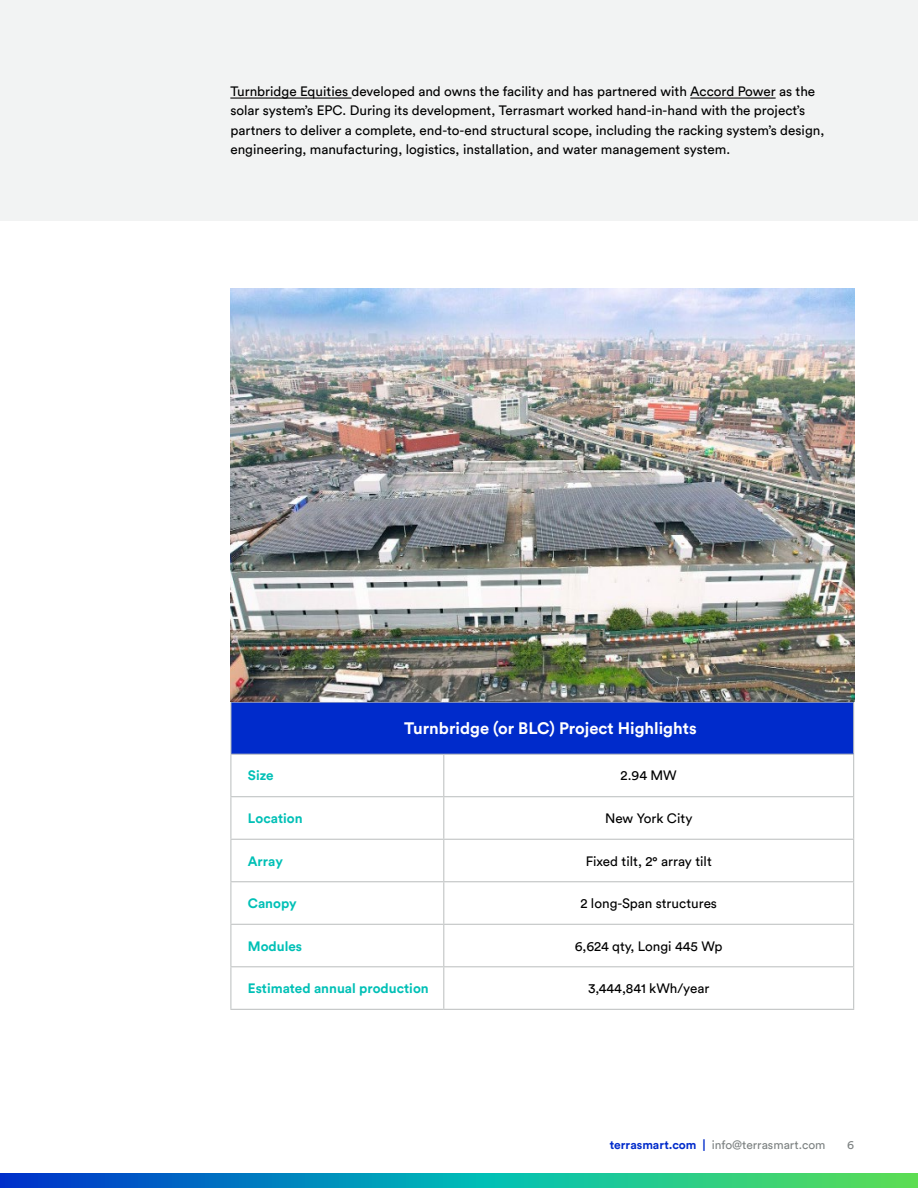
<style>
.page{position:relative;width:918px;height:1188px;background:#fff}
.page>*{position:absolute;margin:0;border:0;box-sizing:border-box;transform-origin:0 0}
.t1{font:700 16.5px "Circular Std";color:#fff}
.t2{font:13.5px/19.5px "Circular Std";color:#000}
.t3{font:700 13.5px "Circular Std";color:#00c0b6}
.t4{font:12px "Circular Std";color:#7d8282}
.s1{font-weight:700;color:#002bcb}
</style>
<div class="page">
<div style="left:0;top:0;width:918px;height:220px;background:#f2f3f3"></div>
<div style="left:231px;top:702px;width:623px;height:52px;background:#002bcb"></div>
<svg style="left:231px;top:755px;width:622px;height:254px"></svg>
<hr style="left:230px;top:702px;width:214px;height:1px;background:#bec1c1">
<hr style="left:230px;top:703px;width:1px;height:51px;background:#bec1c1">
<hr style="left:444px;top:702px;width:410px;height:1px;background:#bec1c1">
<hr style="left:853px;top:703px;width:1px;height:51px;background:#bec1c1">
<hr style="left:230px;top:754px;width:214px;height:1px;background:#bec1c1">
<hr style="left:230px;top:755px;width:1px;height:41px;background:#bec1c1">
<hr style="left:444px;top:754px;width:410px;height:1px;background:#bec1c1">
<hr style="left:443px;top:755px;width:1px;height:41px;background:#bec1c1">
<hr style="left:853px;top:755px;width:1px;height:41px;background:#bec1c1">
<hr style="left:230px;top:796px;width:214px;height:1px;background:#bec1c1">
<hr style="left:230px;top:797px;width:1px;height:42px;background:#bec1c1">
<hr style="left:444px;top:796px;width:410px;height:1px;background:#bec1c1">
<hr style="left:443px;top:797px;width:1px;height:42px;background:#bec1c1">
<hr style="left:853px;top:797px;width:1px;height:42px;background:#bec1c1">
<hr style="left:230px;top:839px;width:214px;height:1px;background:#bec1c1">
<hr style="left:230px;top:840px;width:1px;height:41px;background:#bec1c1">
<hr style="left:444px;top:839px;width:410px;height:1px;background:#bec1c1">
<hr style="left:443px;top:840px;width:1px;height:41px;background:#bec1c1">
<hr style="left:853px;top:840px;width:1px;height:41px;background:#bec1c1">
<hr style="left:230px;top:881px;width:214px;height:1px;background:#bec1c1">
<hr style="left:230px;top:882px;width:1px;height:42px;background:#bec1c1">
<hr style="left:444px;top:881px;width:410px;height:1px;background:#bec1c1">
<hr style="left:443px;top:882px;width:1px;height:42px;background:#bec1c1">
<hr style="left:853px;top:882px;width:1px;height:42px;background:#bec1c1">
<hr style="left:230px;top:924px;width:214px;height:1px;background:#bec1c1">
<hr style="left:230px;top:925px;width:1px;height:41px;background:#bec1c1">
<hr style="left:444px;top:924px;width:410px;height:1px;background:#bec1c1">
<hr style="left:443px;top:925px;width:1px;height:41px;background:#bec1c1">
<hr style="left:853px;top:925px;width:1px;height:41px;background:#bec1c1">
<hr style="left:230px;top:966px;width:214px;height:1px;background:#bec1c1">
<hr style="left:230px;top:967px;width:1px;height:42px;background:#bec1c1">
<hr style="left:444px;top:966px;width:410px;height:1px;background:#bec1c1">
<hr style="left:443px;top:967px;width:1px;height:42px;background:#bec1c1">
<hr style="left:853px;top:967px;width:1px;height:42px;background:#bec1c1">
<hr style="left:230px;top:1009px;width:214px;height:1px;background:#bec1c1">
<hr style="left:444px;top:1009px;width:410px;height:1px;background:#bec1c1">
<svg style="left:0;top:1173px;width:918px;height:15px;background:#15a0a4"></svg>
<img style="left:230px;top:289px;width:624px;height:413px">
<hr style="left:230px;top:98px;width:122px;height:1px;background:#000">
<hr style="left:690px;top:98px;width:86px;height:1px;background:#000">
<p class="t2" style="left:230px;top:81px;width:596px">Turnbridge Equities developed and owns the facility and has partnered with Accord Power as the solar system’s EPC. During its development, Terrasmart worked hand-in-hand with the project’s partners to deliver a complete, end-to-end structural scope, including the racking system’s design, engineering, manufacturing, logistics, installation, and water management system.</p>
<p class="t1" style="left:404px;top:721px;width:294px">Turnbridge (or BLC) Project Highlights</p>
<p class="t3" style="left:248px;top:769px;width:27px">Size</p>
<p class="t2" style="left:621px;top:766px;width:58px">2.94 MW</p>
<p class="t3" style="left:248px;top:812px;width:56px">Location</p>
<p class="t2" style="left:605px;top:808px;width:89px">New York City</p>
<p class="t3" style="left:248px;top:854px;width:37px">Array</p>
<p class="t2" style="left:586px;top:851px;width:128px">Fixed tilt, 2° array tilt</p>
<p class="t3" style="left:248px;top:897px;width:50px">Canopy</p>
<p class="t2" style="left:580px;top:893px;width:138px">2 long-Span structures</p>
<p class="t3" style="left:248px;top:940px;width:56px">Modules</p>
<p class="t2" style="left:575px;top:936px;width:149px">6,624 qty, Longi 445 Wp</p>
<p class="t3" style="left:248px;top:982px;width:182px">Estimated annual production</p>
<p class="t2" style="left:588px;top:978px;width:123px">3,444,841 kWh/year</p>
<p class="t4" style="left:610px;top:1140px;width:217px"><span class="s1">terrasmart.com |</span> info@terrasmart.com</p>
<p class="t4" style="left:847px;top:1140px;width:8px">6</p>
</div>
